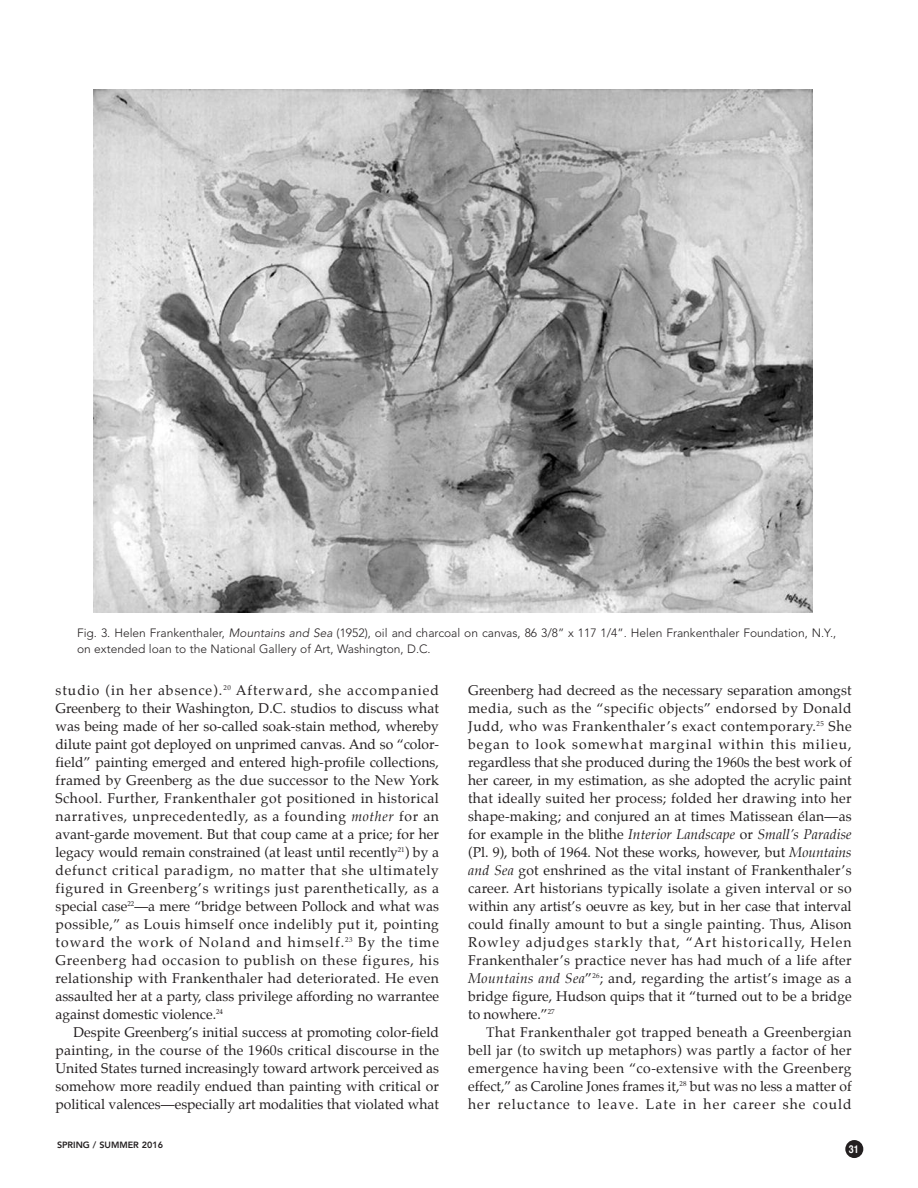
<style>
.page{position:relative;width:918px;height:1188px;background:#fff}
.page>*{position:absolute;margin:0;border:0;box-sizing:border-box;transform-origin:0 0}
.t1{font:13.8px/18px "Palatino";color:#231f20;text-align:justify}
.t2{font:300 12px/16.5px "Avenir";color:#231f20}
.t3{font:700 10.8px "Helvetica";color:#fff;scale:.83 1}
.t4{font:800 9px "Avenir";color:#231f20}
.s1{font-style:italic}
</style>
<div class="page">
<div style="left:845px;top:1140px;width:18px;height:18px;background:#231f20;border-radius:50%"></div>
<img style="left:94px;top:90px;width:719px;height:522px">
<p class="t2" style="left:77px;top:625px;width:761px">Fig. 3. Helen Frankenthaler, <span class="s1">Mountains and Sea</span> (1952), oil and charcoal on canvas, 86 3/8” x 117 1/4”. Helen Frankenthaler Foundation, N.Y., on extended loan to the National Gallery of Art, Washington, D.C.</p>
<p class="t1" style="left:55px;top:682px;width:385px">studio (in her absence).<sup>20</sup> Afterward, she accompanied Greenberg to their Washington, D.C. studios to discuss what was being made of her so-called soak-stain method, whereby dilute paint got deployed on unprimed canvas. And so “color&shy;field” painting emerged and entered high-profile collections, framed by Greenberg as the due successor to the New York School. Further, Frankenthaler got positioned in historical narratives, unprecedentedly, as a founding <span class="s1">mother</span> for an avant-garde movement. But that coup came at a price; for her legacy would remain constrained (at least until recently<sup>21</sup>) by a defunct critical paradigm, no matter that she ultimately figured in Greenberg’s writings just parenthetically, as a special case<sup>22</sup>—a mere “bridge between Pollock and what was possible,” as Louis himself once indelibly put it, pointing toward the work of Noland and himself.<sup>23</sup> By the time Greenberg had occasion to publish on these figures, his relationship with Frankenthaler had deteriorated. He even assaulted her at a party, class privilege affording no warrantee against domestic violence.<sup>24</sup></p>
<p class="t1" style="left:56px;top:1024px;width:385px;text-indent:18px">Despite Greenberg’s initial success at promoting color-field painting, in the course of the 1960s critical discourse in the United States turned increasingly toward artwork perceived as somehow more readily endued than painting with critical or political valences—especially art modalities that violated what</p>
<p class="t4" style="left:57px;top:1141px;width:108px">SPRING / SUMMER 2016</p>
<p class="t1" style="left:468px;top:682px;width:385px">Greenberg had decreed as the necessary separation amongst media, such as the “specific objects” endorsed by Donald Judd, who was Frankenthaler’s exact contemporary.<sup>25</sup> She began to look somewhat marginal within this milieu, regardless that she produced during the 1960s the best work of her career, in my estimation, as she adopted the acrylic paint that ideally suited her process; folded her drawing into her shape-making; and conjured an at times Matissean élan—as for example in the blithe <span class="s1">Interior Landscape</span> or <span class="s1">Small’s Paradise </span>(Pl. 9), both of 1964. Not these works, however, but <span class="s1">Mountains and Sea</span> got enshrined as the vital instant of Frankenthaler’s career. Art historians typically isolate a given interval or so within any artist’s oeuvre as key, but in her case that interval could finally amount to but a single painting. Thus, Alison Rowley adjudges starkly that, “Art historically, Helen Frankenthaler’s practice never has had much of a life after <span class="s1">Mountains and Sea</span>”<sup>26</sup>; and, regarding the artist’s image as a bridge figure, Hudson quips that it “turned out to be a bridge to nowhere.”<sup>27</sup></p>
<p class="t1" style="left:468px;top:1024px;width:385px;text-indent:18px">That Frankenthaler got trapped beneath a Greenbergian bell jar (to switch up metaphors) was partly a factor of her emergence having been “co-extensive with the Greenberg effect,” as Caroline Jones frames it,<sup>28</sup> but was no less a matter of her reluctance to leave. Late in her career she could</p>
<p class="t3" style="left:849px;top:1145px;width:14px">31</p>
</div>
